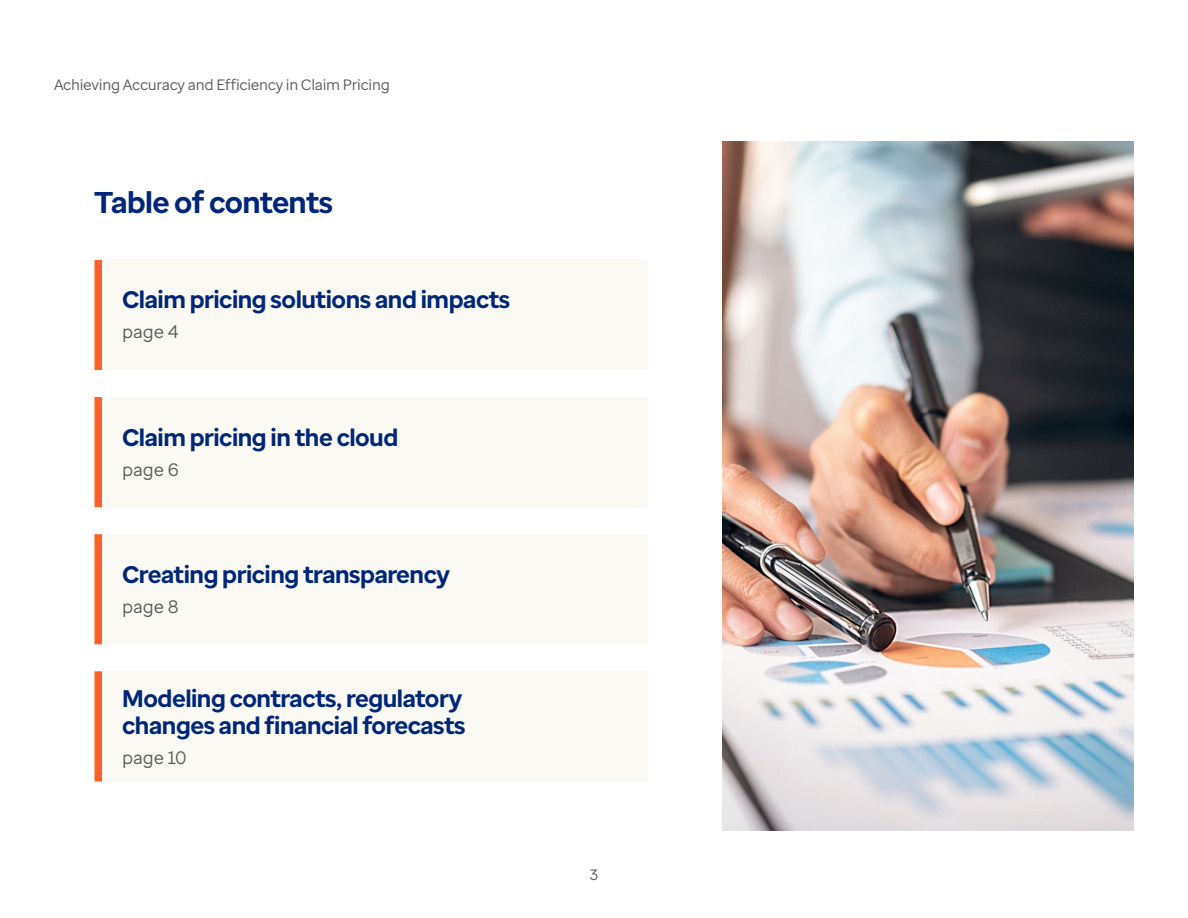
<style>
.page{position:relative;width:1188px;height:918px;background:#fff}
.page>*{position:absolute;margin:0;border:0;box-sizing:border-box;transform-origin:0 0}
.Page_Title{font:700 30px "Optum Sans";letter-spacing:-.02em;color:#002677}
.TOC_title{font:700 24px/26.4px "Optum Sans";letter-spacing:-.02em;color:#002677}
.Intro_text{font:18px "Optum Sans";letter-spacing:-.01em;color:#5a5a5a}
.t1{font:15px "Optum Sans";letter-spacing:-.02em;color:#5a5a5a}
</style>
<div class="page">
<img style="left:722px;top:141px;width:412px;height:689px">
<div style="left:94px;top:260px;width:554px;height:110px;background:#fbf9f4"></div>
<div style="left:94px;top:260px;width:8px;height:110px;background:#ff612b"></div>
<div style="left:94px;top:534px;width:554px;height:110px;background:#fbf9f4"></div>
<div style="left:94px;top:534px;width:8px;height:110px;background:#ff612b"></div>
<div style="left:94px;top:397px;width:554px;height:110px;background:#fbf9f4"></div>
<div style="left:94px;top:397px;width:8px;height:110px;background:#ff612b"></div>
<div style="left:94px;top:671px;width:554px;height:111px;background:#fbf9f4"></div>
<div style="left:94px;top:671px;width:8px;height:111px;background:#ff612b"></div>
<p class="t1" style="left:54px;top:75px;width:337px">Achieving Accuracy and Efficiency in Claim Pricing</p>
<p class="Page_Title" style="left:94px;top:183px;width:240px">Table of contents</p>
<p class="TOC_title" style="left:122px;top:287px;width:390px">Claim pricing solutions and impacts</p>
<p class="Intro_text" style="left:122px;top:320px;width:58px">page 4</p>
<p class="TOC_title" style="left:122px;top:424px;width:278px">Claim pricing in the cloud</p>
<p class="Intro_text" style="left:122px;top:458px;width:58px">page 6</p>
<p class="TOC_title" style="left:122px;top:561px;width:329px">Creating pricing transparency</p>
<p class="Intro_text" style="left:122px;top:595px;width:58px">page 8</p>
<p class="TOC_title" style="left:122px;top:686px;width:345px">Modeling contracts, regulatory changes and financial forecasts</p>
<p class="Intro_text" style="left:122px;top:746px;width:66px">page 10</p>
<p class="t1" style="left:590px;top:865px;width:10px">3</p>
</div>
